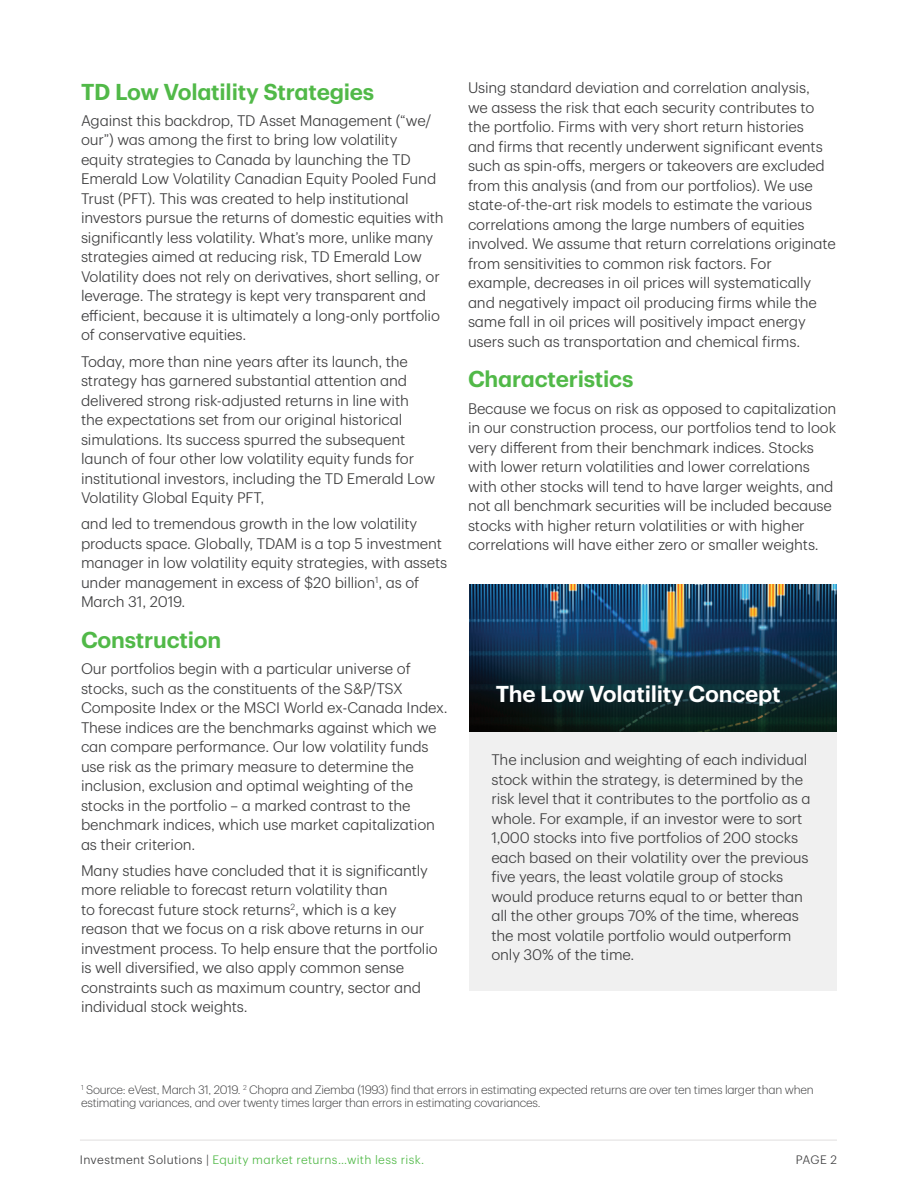
<style>
.page{position:relative;width:918px;height:1188px;background:#fff}
.page>*{position:absolute;margin:0;border:0;box-sizing:border-box;transform-origin:0 0}
.t1{font:600 22.5px "TD Graphik";letter-spacing:-.01em;color:#51b948}
.t2{font:600 22.5px "TD Graphik";letter-spacing:-.01em;color:#fff}
.t3{font:300 15px/19.5px "TD Graphik";letter-spacing:-.01em;color:#3e3e3f}
.t4{font:300 12px/12.8px "TD Graphik";letter-spacing:-.02em;color:#3e3e3f}
.t5{font:300 12px "TD Graphik";letter-spacing:.025em;color:#51b948}
.t6{font:300 12px "TD Graphik";color:#3e3e3f}
.s1{color:#3e3e3f}
</style>
<div class="page">
<div style="left:469px;top:584px;width:368px;height:406px;background:#f0f0f0"></div>
<img style="left:469px;top:584px;width:368px;height:48px">
<img style="left:469px;top:632px;width:368px;height:99px">
<hr style="left:80px;top:1139px;width:757px;height:2px;background:#231f20">
<h2 class="t1" style="left:81px;top:74px;width:295px">TD Low Volatility Strategies</h2>
<p class="t3" style="left:81px;top:109px;width:364px">Against this backdrop, TD Asset Management (“we/ our”) was among the first to bring low volatility<br>equity strategies to Canada by launching the TD Emerald Low Volatility Canadian Equity Pooled Fund Trust (PFT). This was created to help institutional investors pursue the returns of domestic equities with significantly less volatility. What’s more, unlike many strategies aimed at reducing risk, TD Emerald Low Volatility does not rely on derivatives, short selling, or leverage. The strategy is kept very transparent and efficient, because it is ultimately a long-only portfolio of conservative equities.</p>
<p class="t3" style="left:81px;top:350px;width:356px">Today, more than nine years after its launch, the strategy has garnered substantial attention and delivered strong risk-adjusted returns in line with<br>the expectations set from our original historical simulations. Its success spurred the subsequent launch of four other low volatility equity funds for institutional investors, including the TD Emerald Low Volatility Global Equity PFT,</p>
<p class="t3" style="left:81px;top:513px;width:368px">and led to tremendous growth in the low volatility products space. Globally, TDAM is a top 5 investment manager in low volatility equity strategies, with assets under management in excess of $20 billion<sup>1</sup>, as of March 31, 2019.</p>
<h2 class="t1" style="left:81px;top:622px;width:142px">Construction</h2>
<p class="t3" style="left:81px;top:658px;width:368px">Our portfolios begin with a particular universe of stocks, such as the constituents of the S&amp;P/TSX Composite Index or the MSCI World ex-Canada Index.<br>These indices are the benchmarks against which we can compare performance. Our low volatility funds use risk as the primary measure to determine the inclusion, exclusion and optimal weighting of the stocks in the portfolio – a marked contrast to the benchmark indices, which use market capitalization as their criterion.</p>
<p class="t3" style="left:81px;top:859px;width:358px">Many studies have concluded that it is significantly more reliable to forecast return volatility than<br>to forecast future stock returns<sup>2</sup>, which is a key reason that we focus on a risk above returns in our investment process. To help ensure that the portfolio is well diversified, we also apply common sense constraints such as maximum country, sector and individual stock weights.</p>
<p class="t3" style="left:468px;top:77px;width:369px">Using standard deviation and correlation analysis,<br>we assess the risk that each security contributes to the portfolio. Firms with very short return histories<br>and firms that recently underwent significant events such as spin-offs, mergers or takeovers are excluded from this analysis (and from our portfolios). We use state-of-the-art risk models to estimate the various correlations among the large numbers of equities involved. We assume that return correlations originate from sensitivities to common risk factors. For example, decreases in oil prices will systematically and negatively impact oil producing firms while the same fall in oil prices will positively impact energy users such as transportation and chemical firms.</p>
<h2 class="t1" style="left:468px;top:362px;width:167px">Characteristics</h2>
<p class="t3" style="left:468px;top:397px;width:370px">Because we focus on risk as opposed to capitalization in our construction process, our portfolios tend to look very different from their benchmark indices. Stocks with lower return volatilities and lower correlations with other stocks will tend to have larger weights, and not all benchmark securities will be included because stocks with higher return volatilities or with higher correlations will have either zero or smaller weights.</p>
<h3 class="t2" style="left:496px;top:677px;width:287px">The Low Volatility Concept</h3>
<p class="t3" style="left:491px;top:749px;width:321px">The inclusion and weighting of each individual stock within the strategy, is determined by the risk level that it contributes to the portfolio as a whole. For example, if an investor were to sort 1,000 stocks into five portfolios of 200 stocks each based on their volatility over the previous five years, the least volatile group of stocks would produce returns equal to or better than all the other groups 70% of the time, whereas the most volatile portfolio would outperform only 30% of the time.</p>
<p class="t4" style="left:81px;top:1083px;width:734px"><sup>1</sup> Source: eVest, March 31, 2019. <sup>2</sup> Chopra and Ziemba (1993) find that errors in estimating expected returns are over ten times larger than when estimating variances, and over twenty times larger than errors in estimating covariances.</p>
<p class="t5" style="left:80px;top:1151px;width:346px"><span class="s1">Investment Solutions |</span> Equity market returns…with less risk.</p>
<p class="t6" style="left:796px;top:1151px;width:43px">PAGE 2</p>
</div>
